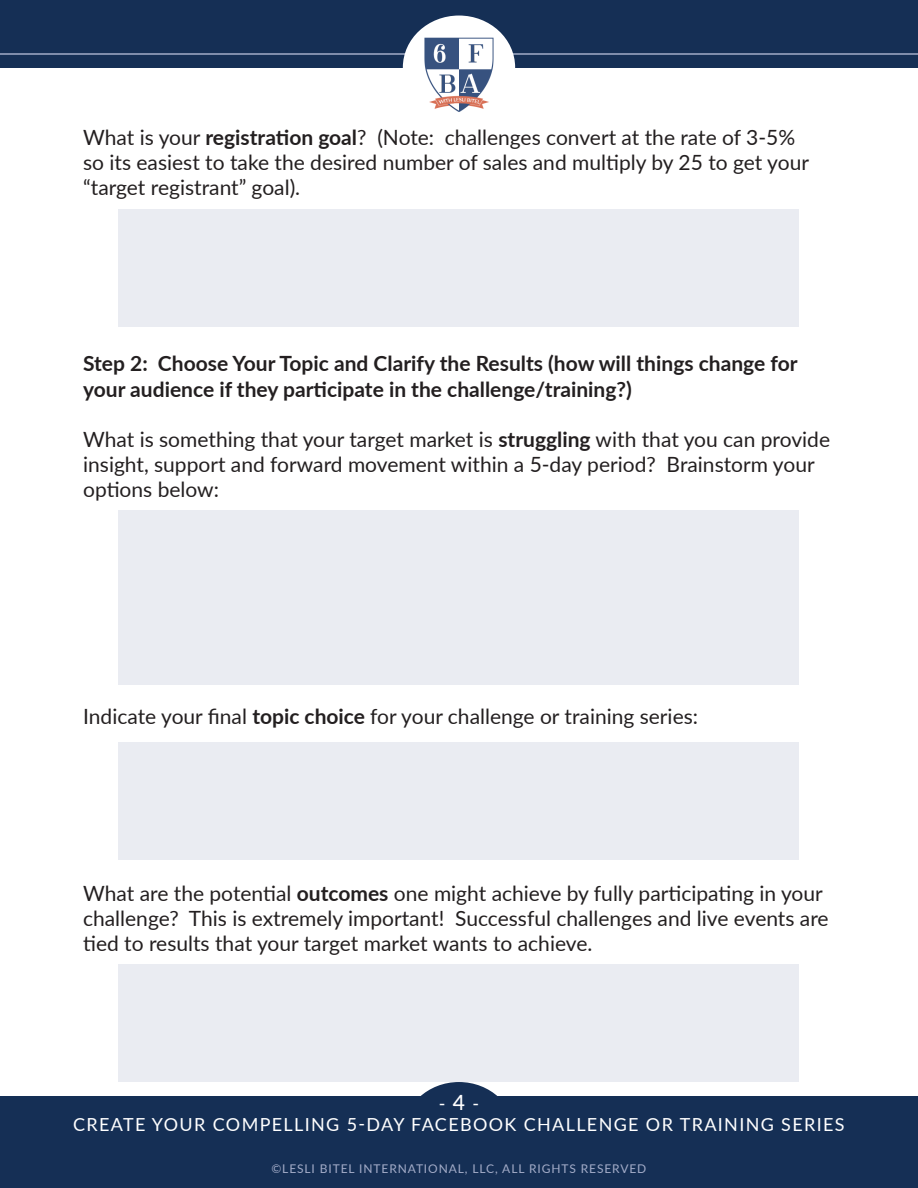
<style>
.page{position:relative;width:918px;height:1188px;background:#fff}
.page>*{position:absolute;margin:0;border:0;box-sizing:border-box;transform-origin:0 0}
.Paragraph_Style_2{font:21px/25.2px "Lato";color:#231f20}
.Paragraph_Style_2-2{font:700 21px/25.2px "Lato";color:#231f20}
.t1{font:18px/21.6px "Lato";letter-spacing:.075em;color:#fff;text-align:center}
.t2{font:12px "Lato";letter-spacing:.075em;color:#a3acc8}
.s1{font-weight:700}
.s2{font-weight:500;font-size:21px}
</style>
<div class="page">
<div style="left:0;top:1096px;width:918px;height:92px;background:#152f55"></div>
<div style="left:0;top:0;width:918px;height:68px;background:#152f55"></div>
<div style="left:403px;top:1082px;width:112px;height:104px;background:#152f55;border-radius:50%"></div>
<hr style="left:0;top:53px;width:918px;height:2px;background:#a3acc8">
<div style="left:403px;top:16px;width:112px;height:103px;background:#fff;border-radius:50%"></div>
<img style="left:424px;top:37px;width:70px;height:75px">
<div style="left:119px;top:209px;width:680px;height:117px;background:#eaecf2"></div>
<div style="left:119px;top:510px;width:680px;height:175px;background:#eaecf2"></div>
<div style="left:119px;top:742px;width:680px;height:118px;background:#eaecf2"></div>
<div style="left:119px;top:965px;width:680px;height:117px;background:#eaecf2"></div>
<p class="Paragraph_Style_2" style="left:83px;top:123px;width:727px">What is your <span class="s1">registration goal</span>? (Note: challenges convert at the rate of 3-5% so its easiest to take the desired number of sales and multiply by 25 to get your “target registrant” goal).</p>
<p class="Paragraph_Style_2-2" style="left:83px;top:350px;width:716px">Step 2: Choose Your Topic and Clarify the Results (how will things change for your audience if they participate in the challenge/training?)</p>
<p class="Paragraph_Style_2" style="left:83px;top:426px;width:748px">What is something that your target market is <span class="s1">struggling</span> with that you can provide insight, support and forward movement within a 5-day period? Brainstorm your options below:</p>
<p class="Paragraph_Style_2" style="left:83px;top:703px;width:616px">Indicate your final <span class="s1">topic choice</span> for your challenge or training series:</p>
<p class="Paragraph_Style_2" style="left:83px;top:879px;width:747px">What are the potential <span class="s1">outcomes</span> one might achieve by fully participating in your challenge? This is extremely important! Successful challenges and live events are tied to results that your target market wants to achieve.</p>
<p class="t1" style="left:73px;top:1092px;width:773px">- <span class="s2">4</span> -<br>CREATE YOUR COMPELLING 5-DAY FACEBOOK CHALLENGE OR TRAINING SERIES</p>
<p class="t2" style="left:271px;top:1160px;width:376px">©LESLI BITEL INTERNATIONAL, LLC, ALL RIGHTS RESERVED</p>
</div>
